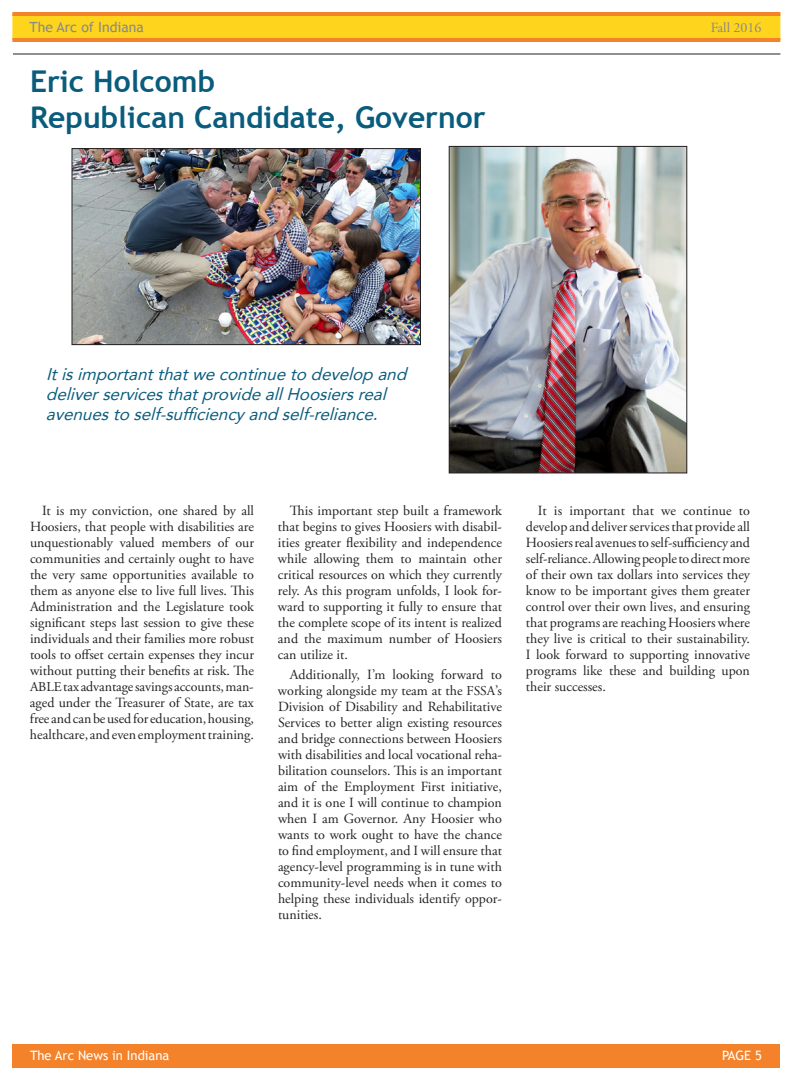
<style>
.page{position:relative;width:792px;height:1080px;background:#fff}
.page>*{position:absolute;margin:0;border:0;box-sizing:border-box;transform-origin:0 0}
.t1{font:700 30px/36px "Trebuchet MS";color:#0a5c7d}
.t2{font:italic 17px/20px "Avenir";color:#0a5c7d}
.t3{font:14px/16px "Adobe Garamond Pro";color:#222;text-align:justify}
.t4{font:14px "Trebuchet MS";color:#87898c}
.t5{font:14px "Adobe Garamond Pro";color:#87898c}
.t6{font:13px "Trebuchet MS";color:#fff}
.s1{font-size:13.5px}
</style>
<div class="page">
<div style="left:12px;top:14px;width:768px;height:26px;background:#fed41d"></div>
<hr style="left:12px;top:38px;width:768px;height:4px;background:#f4822b">
<hr style="left:12px;top:12px;width:768px;height:4px;background:#f4822b">
<div style="left:12px;top:1044px;width:768px;height:24px;background:#f4822b"></div>
<hr style="left:13px;top:54px;width:767px;height:1px;background:#231f20">
<img style="left:74px;top:150px;width:345px;height:193px">
<div style="left:72px;top:148px;width:349px;height:197px;border:1px solid #231f20"></div>
<img style="left:451px;top:148px;width:234px;height:323px">
<div style="left:449px;top:146px;width:238px;height:327px;border:1px solid #231f20"></div>
<p class="t4" style="left:30px;top:19px;width:116px">The Arc of Indiana</p>
<p class="t5" style="left:711px;top:19px;width:52px">Fall 2016</p>
<h1 class="t1" style="left:30px;top:63px;width:457px">Eric Holcomb<br>Republican Candidate, Governor</h1>
<p class="t2" style="left:46px;top:364px;width:362px">It is important that we continue to develop and deliver services that provide all Hoosiers real avenues to self-sufficiency and self-reliance.</p>
<p class="t3" style="left:30px;top:503px;width:226px;text-indent:12px">It is my conviction, one shared by all Hoosiers, that people with disabilities are unquestionably valued members of our communities and certainly ought to have the very same opportunities available to them as anyone else to live full lives. This Administration and the Legislature took significant steps last session to give these individuals and their families more robust tools to offset certain expenses they incur without putting their benefits at risk. The <span class="s1">ABLE</span> tax advantage savings accounts, man&shy;aged under the Treasurer of State, are tax free and can be used for education, housing, healthcare, and even employment training.</p>
<p class="t3" style="left:278px;top:503px;width:226px;text-indent:12px">This important step built a framework that begins to gives Hoosiers with disabil&shy;ities greater flexibility and independence while allowing them to maintain other critical resources on which they currently rely. As this program unfolds, I look for&shy;ward to supporting it fully to ensure that the complete scope of its intent is realized and the maximum number of Hoosiers can utilize it.</p>
<p class="t3" style="left:278px;top:667px;width:226px;text-indent:12px">Additionally, I’m looking forward to working alongside my team at the <span class="s1">FSSA</span>’s Division of Disability and Rehabilitative Services to better align existing resources and bridge connections between Hoosiers with disabilities and local vocational reha&shy;bilitation counselors. This is an important aim of the Employment First initiative, and it is one I will continue to champion when I am Governor. Any Hoosier who wants to work ought to have the chance to find employment, and I will ensure that agency-level programming is in tune with community-level needs when it comes to helping these individuals identify oppor&shy;tunities.</p>
<p class="t3" style="left:526px;top:503px;width:226px;text-indent:12px">It is important that we continue to develop and deliver services that provide all Hoosiers real avenues to self-sufficiency and self-reliance. Allowing people to direct more of their own tax dollars into services they know to be important gives them greater control over their own lives, and ensuring that programs are reaching Hoosiers where they live is critical to their sustainability.<br>I look forward to supporting innovative programs like these and building upon their successes.</p>
<p class="t6" style="left:30px;top:1048px;width:141px">The Arc News in Indiana</p>
<p class="t6" style="left:722px;top:1048px;width:41px">PAGE 5</p>
</div>
